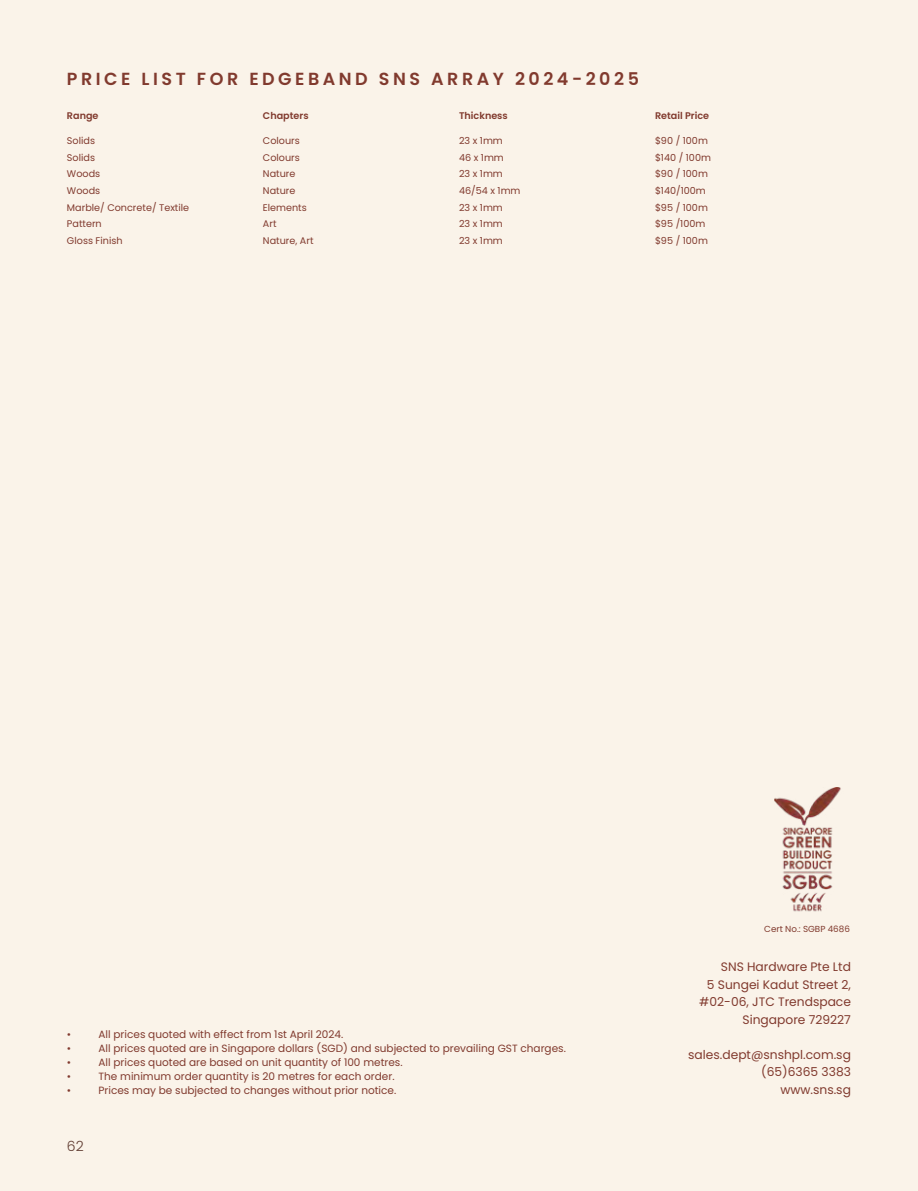
<style>
.page{position:relative;width:918px;height:1191px;background:#faf3e9}
.page>*{position:absolute;margin:0;border:0;box-sizing:border-box;transform-origin:0 0}
.t1{font:600 17.5px "Poppins";letter-spacing:.2em;color:#813a2e}
.t2{font:300 14px "Poppins";color:#5f3b30}
.t3{font:12.25px/17.5px "Poppins";color:#813a2e;text-align:right}
.t4{font:10.5px "Poppins";color:#813a2e}
.t5{font:9.62px/16.6px "Poppins";color:#813a2e}
.t6{font:600 9.62px "Poppins";color:#813a2e}
.t7{font:8.75px "Poppins";color:#813a2e}
</style>
<div class="page">
<img style="left:774px;top:787px;width:67px;height:125px">
<h1 class="t1" style="left:67px;top:69px;width:573px">PRICE LIST FOR EDGEBAND SNS ARRAY 2024-2025</h1>
<p class="t6" style="left:67px;top:110px;width:33px">Range</p>
<p class="t6" style="left:263px;top:110px;width:47px">Chapters</p>
<p class="t6" style="left:459px;top:110px;width:50px">Thickness</p>
<p class="t6" style="left:655px;top:110px;width:56px">Retail Price</p>
<p class="t5" style="left:67px;top:132px;width:124px">Solids<br>Solids<br>Woods<br>Woods<br>Marble/ Concrete/ Textile<br>Pattern<br>Gloss Finish</p>
<p class="t5" style="left:263px;top:132px;width:52px">Colours<br>Colours<br>Nature<br>Nature<br>Elements<br>Art<br>Nature, Art</p>
<p class="t5" style="left:459px;top:132px;width:63px">23 x 1mm<br>46 x 1mm<br>23 x 1mm<br>46/54 x 1mm<br>23 x 1mm<br>23 x 1mm<br>23 x 1mm</p>
<p class="t5" style="left:655px;top:132px;width:57px">$90 / 100m $140 / 100m $90 / 100m $140/100m $95 / 100m $95 /100m $95 / 100m</p>
<p class="t7" style="left:764px;top:923px;width:87px">Cert No.: SGBP 4686</p>
<p class="t4" style="left:67px;top:1028px;width:6px">•</p>
<p class="t4" style="left:98px;top:1028px;width:246px">All prices quoted with effect from 1st April 2024.</p>
<p class="t4" style="left:67px;top:1042px;width:6px">•</p>
<p class="t4" style="left:98px;top:1042px;width:469px">All prices quoted are in Singapore dollars (SGD) and subjected to prevailing GST charges.</p>
<p class="t4" style="left:67px;top:1056px;width:6px">•</p>
<p class="t4" style="left:98px;top:1056px;width:306px">All prices quoted are based on unit quantity of 100 metres.</p>
<p class="t4" style="left:67px;top:1070px;width:6px">•</p>
<p class="t4" style="left:98px;top:1070px;width:298px">The minimum order quantity is 20 metres for each order.</p>
<p class="t4" style="left:67px;top:1084px;width:6px">•</p>
<p class="t4" style="left:98px;top:1084px;width:299px">Prices may be subjected to changes without prior notice.</p>
<h2 class="t2" style="left:67px;top:1138px;width:18px">62</h2>
<p class="t3" style="left:699px;top:958px;width:153px">SNS Hardware Pte Ltd<br>5 Sungei Kadut Street 2, #02-06, JTC Trendspace<br>Singapore 729227</p>
<p class="t3" style="left:688px;top:1046px;width:164px">sales.dept@snshpl.com.sg (65)6365 3383 www.sns.sg</p>
</div>
